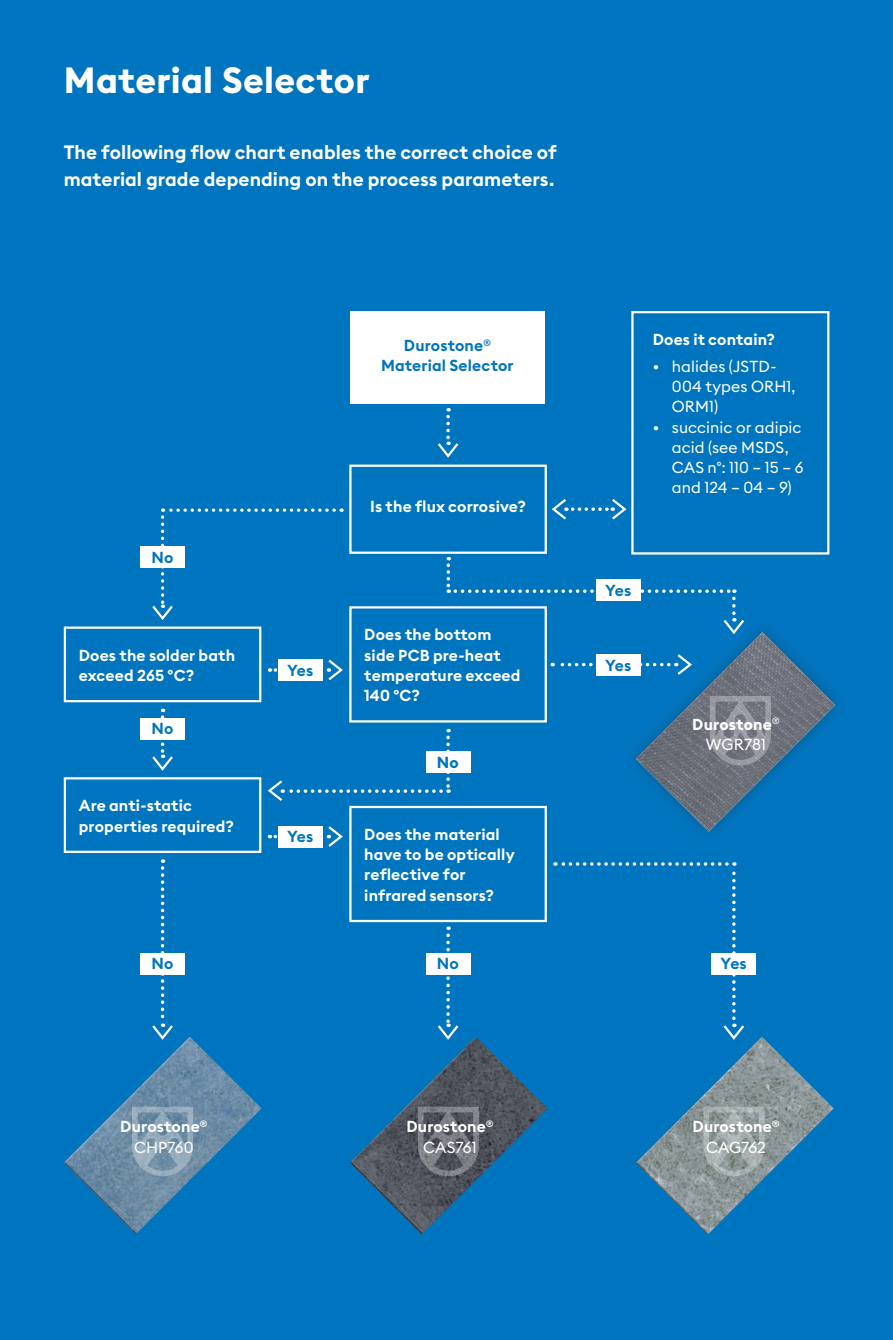
<style>
.page{position:relative;width:893px;height:1340px;background:#fff}
.page>*{position:absolute;margin:0;border:0;box-sizing:border-box;transform-origin:0 0}
.t1{font:700 36px "Euclid Square";letter-spacing:.01em;color:#fff}
.t2{font:600 19.12px/27px "Euclid Square";letter-spacing:.005em;color:#fff}
.t3{font:600 15.75px/20.2px "Euclid Square";letter-spacing:.01em;color:#fff}
.t4{font:15.75px/20.2px "Euclid Square";letter-spacing:.01em;color:#fff}
.t5{font:600 15.75px/20.2px "Euclid Square";letter-spacing:.01em;color:#0075bf;text-align:center}
.t6{font:700 15.75px/20.2px "Euclid Square";letter-spacing:.01em;color:#fff;text-align:center}
.t7{font:700 15.75px "Euclid Square";color:#0075bf}
.s1{font-weight:400}
</style>
<div class="page">
<div style="left:0;top:0;width:893px;height:1339px;background:#0075bf"></div>
<div style="left:350px;top:311px;width:194px;height:92px;background:#fff"></div>
<div style="left:349px;top:464px;width:198px;height:90px;border:2px solid #fff"></div>
<div style="left:349px;top:805px;width:198px;height:117px;border:2px solid #fff"></div>
<div style="left:64px;top:626px;width:197px;height:76px;border:2px solid #fff"></div>
<div style="left:64px;top:777px;width:197px;height:76px;border:2px solid #fff"></div>
<img style="left:64px;top:1036px;width:198px;height:198px">
<img style="left:350px;top:1037px;width:198px;height:197px">
<img style="left:636px;top:1036px;width:198px;height:198px">
<div style="left:140px;top:718px;width:45px;height:21px;background:#fff"></div>
<div style="left:140px;top:546px;width:45px;height:22px;background:#fff"></div>
<div style="left:140px;top:953px;width:45px;height:21px;background:#fff"></div>
<div style="left:426px;top:953px;width:44px;height:21px;background:#fff"></div>
<div style="left:711px;top:953px;width:45px;height:21px;background:#fff"></div>
<div style="left:631px;top:311px;width:198px;height:243px;border:2px solid #fff"></div>
<svg style="left:150px;top:868px;width:25px;height:173px"></svg>
<svg style="left:435px;top:926px;width:26px;height:115px"></svg>
<svg style="left:555px;top:862px;width:191px;height:179px"></svg>
<svg style="left:437px;top:408px;width:22px;height:50px"></svg>
<svg style="left:132px;top:1106px;width:61px;height:70px;background:#839db0"></svg>
<svg style="left:418px;top:1106px;width:61px;height:70px;background:#676a72"></svg>
<svg style="left:703px;top:1106px;width:61px;height:70px;background:#9aa3a3"></svg>
<svg style="left:150px;top:496px;width:685px;height:353px"></svg>
<h1 class="t1" style="left:64px;top:57px;width:307px">Material Selector</h1>
<p class="t2" style="left:64px;top:139px;width:494px">The following flow chart enables the correct choice of material grade depending on the process parameters.</p>
<p class="t5" style="left:381px;top:336px;width:134px">Durostone<sup>®<br></sup>Material Selector</p>
<p class="t5" style="left:151px;top:547px;width:23px">No</p>
<p class="t3" style="left:79px;top:645px;width:158px">Does the solder bath exceed 265 °C?</p>
<p class="t5" style="left:151px;top:719px;width:23px">No</p>
<p class="t3" style="left:79px;top:796px;width:157px">Are anti-static properties required?</p>
<p class="t5" style="left:287px;top:660px;width:28px">Yes</p>
<p class="t5" style="left:287px;top:826px;width:28px">Yes</p>
<p class="t3" style="left:370px;top:497px;width:157px">Is the flux corrosive?</p>
<p class="t3" style="left:364px;top:625px;width:158px">Does the bottom side PCB pre-heat temperature exceed<br>140 °C?</p>
<p class="t7" style="left:437px;top:752px;width:23px">No</p>
<p class="t3" style="left:364px;top:824px;width:152px">Does the material have to be optically reflective for infrared sensors?</p>
<p class="t5" style="left:151px;top:953px;width:23px">No</p>
<p class="t5" style="left:437px;top:953px;width:23px">No</p>
<p class="t3" style="left:653px;top:330px;width:124px">Does it contain?</p>
<p class="t4" style="left:672px;top:356px;width:125px;text-indent:-19px">• halides (JSTD-<br>004 types ORH1,<br>ORM1)</p>
<p class="t4" style="left:672px;top:417px;width:133px;text-indent:-19px">• succinic or adipic acid (see MSDS,<br>CAS n°: 110 – 15 – 6 and 124 – 04 – 9)</p>
<p class="t5" style="left:605px;top:580px;width:28px">Yes</p>
<p class="t5" style="left:605px;top:655px;width:28px">Yes</p>
<p class="t6" style="left:692px;top:714px;width:89px">Durostone<sup>®<br></sup><span class="s1">WGR781</span></p>
<p class="t5" style="left:720px;top:953px;width:28px">Yes</p>
<p class="t3" style="left:120px;top:1116px;width:88px;text-align:center">Durostone<sup>®<br></sup><span class="s1">CHP760</span></p>
<p class="t3" style="left:406px;top:1116px;width:88px;text-align:center">Durostone<sup>®<br></sup><span class="s1">CAS761</span></p>
<p class="t3" style="left:692px;top:1116px;width:88px;text-align:center">Durostone<sup>®<br></sup><span class="s1">CAG762</span></p>
</div>
